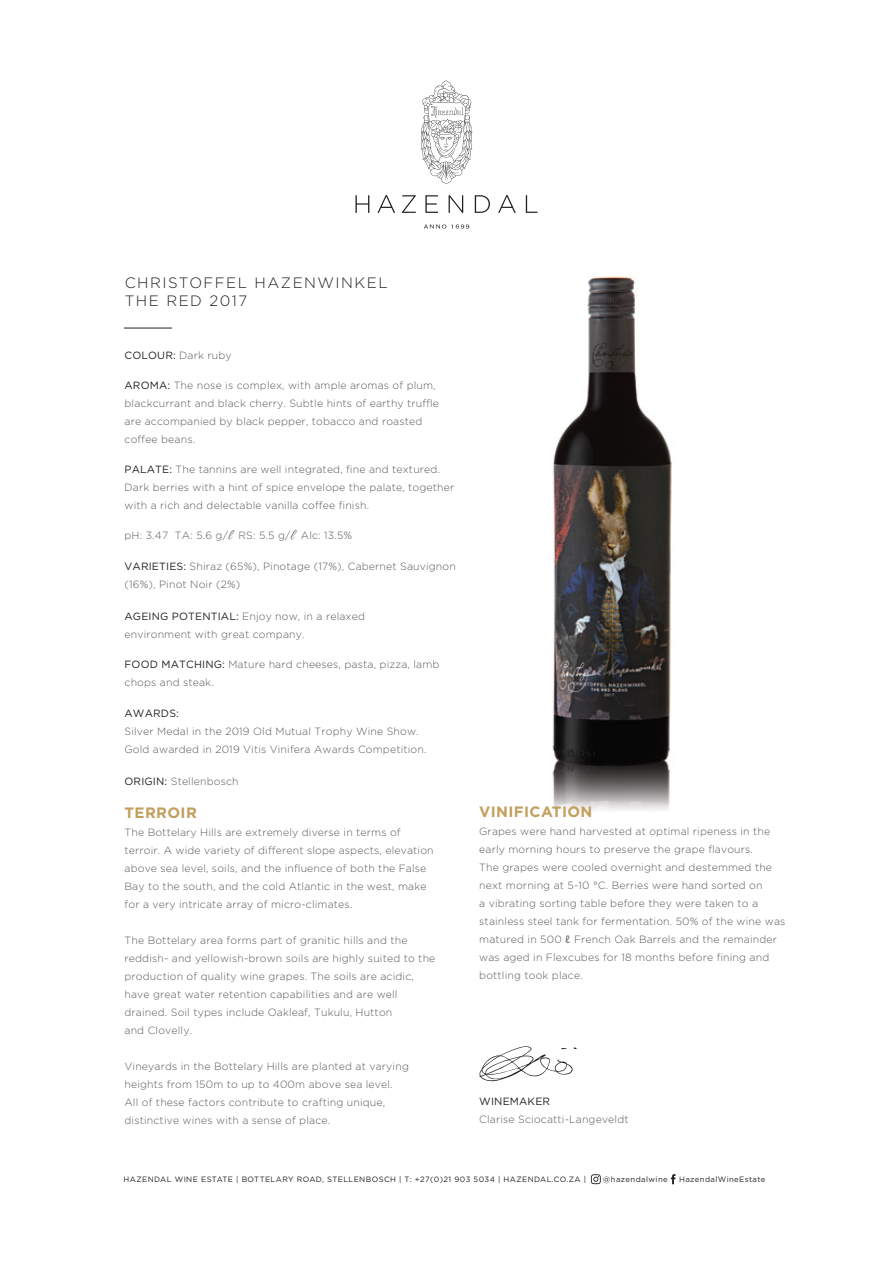
<style>
.page{position:relative;width:893px;height:1263px;background:#fff}
.page>*{position:absolute;margin:0;border:0;box-sizing:border-box;transform-origin:0 0}
.t1{font:300 15px/18px "Gotham";letter-spacing:.1em;color:#231f20}
.t2{font:700 15px "Gotham";letter-spacing:.025em;color:#c29f5d}
.t3{font:300 10.5px/18px "Gotham";letter-spacing:.015em;color:#58595b}
.t4{font:10.5px "Gotham";letter-spacing:.015em;color:#231f20}
.t5{font:7.65px "Gotham HTF";letter-spacing:.055em;color:#231f20}
.s1{font-weight:400;color:#231f20}
.s2{font-family:"Allura";font-weight:400;font-size:15px}
.s3{font-family:"Myriad Pro";font-weight:400}
</style>
<div class="page">
<img style="left:369px;top:80px;width:307px;height:1105px">
<svg style="left:424px;top:225px;width:22px;height:3px"></svg>
<svg style="left:452px;top:225px;width:17px;height:3px"></svg>
<svg style="left:355px;top:195px;width:14px;height:18px"></svg>
<svg style="left:377px;top:195px;width:18px;height:18px"></svg>
<svg style="left:402px;top:195px;width:14px;height:18px"></svg>
<svg style="left:425px;top:195px;width:13px;height:18px"></svg>
<svg style="left:449px;top:195px;width:14px;height:18px"></svg>
<svg style="left:475px;top:195px;width:15px;height:18px"></svg>
<svg style="left:498px;top:195px;width:18px;height:18px"></svg>
<svg style="left:526px;top:195px;width:11px;height:18px"></svg>
<svg style="left:421px;top:81px;width:51px;height:102px"></svg>
<hr style="left:124px;top:327px;width:48px;height:2px;background:#6d6e71">
<svg style="left:479px;top:1046px;width:98px;height:35px"></svg>
<svg style="left:671px;top:1174px;width:4px;height:10px"></svg>
<svg style="left:591px;top:1174px;width:10px;height:10px"></svg>
<h1 class="t1" style="left:125px;top:274px;width:264px">CHRISTOFFEL HAZENWINKEL<br>THE RED 2017</h1>
<p class="t3" style="left:125px;top:346px;width:109px"><span class="s1">COLOUR:</span> Dark ruby</p>
<p class="t3" style="left:125px;top:376px;width:316px"><span class="s1">AROMA:</span> The nose is complex, with ample aromas of plum, blackcurrant and black cherry. Subtle hints of earthy truffle are accompanied by black pepper, tobacco and roasted coffee beans.</p>
<p class="t3" style="left:125px;top:460px;width:331px"><span class="s1">PALATE:</span> The tannins are well integrated, fine and textured.<br>Dark berries with a hint of spice envelope the palate, together with a rich and delectable vanilla coffee finish.</p>
<p class="t3" style="left:125px;top:526px;width:229px">pH: 3.47 TA: 5.6 g/<span class="s2">l</span> RS: 5.5 g/<span class="s2">l</span> Alc: 13.5%</p>
<p class="t3" style="left:125px;top:558px;width:333px"><span class="s1">VARIETIES:</span> Shiraz (65%), Pinotage (17%), Cabernet Sauvignon (16%), Pinot Noir (2%)</p>
<p class="t3" style="left:125px;top:607px;width:242px"><span class="s1">AGEING POTENTIAL:</span> Enjoy now, in a relaxed environment with great company.</p>
<p class="t3" style="left:125px;top:655px;width:316px"><span class="s1">FOOD MATCHING:</span> Mature hard cheeses, pasta, pizza, lamb chops and steak.</p>
<p class="t4" style="left:125px;top:709px;width:56px">AWARDS:</p>
<p class="t3" style="left:125px;top:723px;width:303px">Silver Medal in the 2019 Old Mutual Trophy Wine Show.<br>Gold awarded in 2019 Vitis Vinifera Awards Competition.</p>
<p class="t3" style="left:125px;top:772px;width:116px"><span class="s1">ORIGIN:</span> Stellenbosch</p>
<h1 class="t2" style="left:125px;top:806px;width:74px">TERROIR</h1>
<p class="t3" style="left:125px;top:824px;width:311px">The Bottelary Hills are extremely diverse in terms of terroir. A wide variety of different slope aspects, elevation above sea level, soils, and the influence of both the False Bay to the south, and the cold Atlantic in the west, make for a very intricate array of micro-climates.</p>
<p class="t3" style="left:125px;top:932px;width:312px">The Bottelary area forms part of granitic hills and the reddish- and yellowish-brown soils are highly suited to the production of quality wine grapes. The soils are acidic, have great water retention capabilities and are well drained. Soil types include Oakleaf, Tukulu, Hutton<br>and Clovelly.</p>
<p class="t3" style="left:125px;top:1058px;width:286px">Vineyards in the Bottelary Hills are planted at varying heights from 150m to up to 400m above sea level.<br>All of these factors contribute to crafting unique, distinctive wines with a sense of place.</p>
<h1 class="t2" style="left:479px;top:805px;width:115px">VINIFICATION</h1>
<p class="t3" style="left:479px;top:822px;width:308px">Grapes were hand harvested at optimal ripeness in the early morning hours to preserve the grape flavours.<br>The grapes were cooled overnight and destemmed the next morning at 5-10 °C. Berries were hand sorted on<br>a vibrating sorting table before they were taken to a stainless steel tank for fermentation. 50% of the wine was matured in 500 <span class="s3">ℓ</span> French Oak Barrels and the remainder was aged in Flexcubes for 18 months before fining and bottling took place.</p>
<p class="t4" style="left:479px;top:1097px;width:72px">WINEMAKER</p>
<p class="t3" style="left:479px;top:1111px;width:151px">Clarise Sciocatti-Langeveldt</p>
<p class="t5" style="left:124px;top:1176px;width:464px">HAZENDAL WINE ESTATE | BOTTELARY ROAD, STELLENBOSCH | T: +27(0)21 903 5034 | HAZENDAL.CO.ZA |</p>
<p class="t5" style="left:603px;top:1176px;width:66px">@hazendalwine</p>
<p class="t5" style="left:679px;top:1176px;width:88px">HazendalWineEstate</p>
</div>
